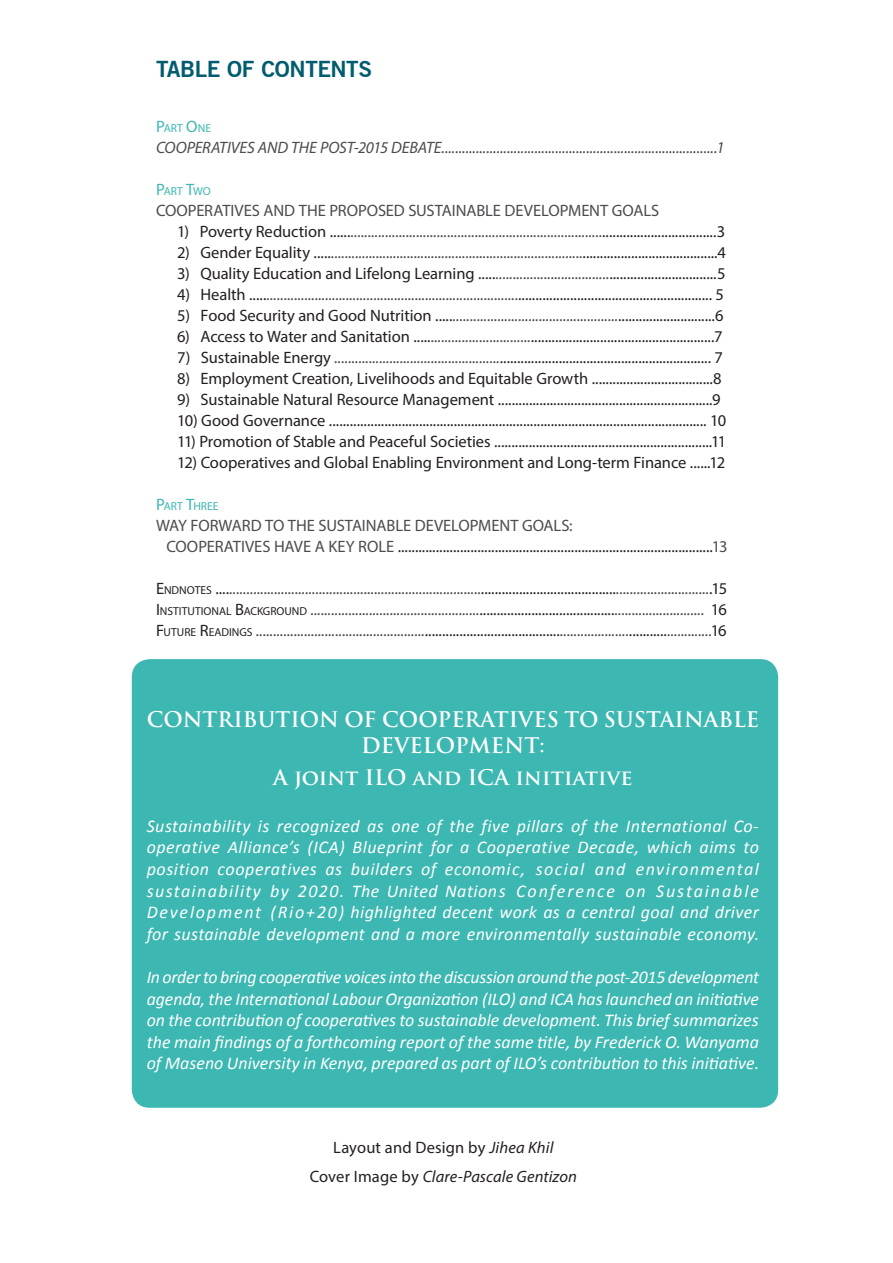
<style>
.page{position:relative;width:893px;height:1263px;background:#fff}
.page>*{position:absolute;margin:0;border:0;box-sizing:border-box;transform-origin:0 0}
._1___Title{font:700 22.5px "Trade Gothic No.2";letter-spacing:-.02em;color:#005c6e}
.Title___Chapter{font:700 21px/25.2px "Trajan Pro";color:#fff;text-align:center}
.Title___Chapter-2{font:italic 18px/21.6px "Calibri";color:#fff;text-align:justify}
.Body_Text___TOC{font:16.5px "Myriad Pro";letter-spacing:-.005em;color:#231f20}
.Body_Text___TOC-2{font:italic 16.5px "Myriad Pro";color:#4b4c4d}
.Title___TOC{font:italic 16.5px "Myriad Pro";letter-spacing:-.01em;color:#4b4c4d}
.Body_Text___TOC-3{font:16.5px "Myriad Pro";letter-spacing:-.01em;color:#4b4c4d}
.Body_Text{font:italic 16.5px "Myriad Pro";color:#231f20}
.Body_Text-2{font:16.5px "Myriad Pro";letter-spacing:.01em;color:#231f20}
.Body_Text___TOC-4{font:11.55px "Myriad Pro";letter-spacing:-.005em;color:#3cb7b1}
.Part___TOC{font:11.55px "Myriad Pro";color:#3cb7b1}
.s1{font-size:16.5px}
.s2{font-style:normal;color:#231f20}
.s3{font-style:italic;color:#4b4c4d}
.s4{color:#4b4c4d}
.s5{font-style:normal;font-size:11.55px;color:#231f20}
.s6{font-style:italic}
.s7{font-style:normal}
</style>
<div class="page">
<div style="left:132px;top:659px;width:646px;height:449px;background:#3cb7b1;border-radius:18px"></div>
<p class="_1___Title" style="left:156px;top:55px;width:218px">TABLE OF CONTENTS</p>
<p class="Part___TOC" style="left:156px;top:121px;width:56px"><span class="s1">P</span>ART <span class="s1">O</span>NE</p>
<p class="Title___TOC" style="left:156px;top:137px;width:570px">COOPERATIVES AND THE POST-2015 DEBATE................................................................................1</p>
<p class="Body_Text___TOC-4" style="left:156px;top:184px;width:55px"><span class="s1">P</span>ART <span class="s1">T</span>WO</p>
<p class="Body_Text___TOC-3" style="left:156px;top:200px;width:505px">COOPERATIVES AND THE PROPOSED SUSTAINABLE DEVELOPMENT GOALS</p>
<p class="Body_Text___TOC-2" style="left:177px;top:221px;width:549px"><span class="s2">1) Poverty Reduction ......</span>.........................................................................<span class="s2">.................................3</span></p>
<p class="Body_Text___TOC-2" style="left:177px;top:242px;width:550px"><span class="s2">2) Gender Equality .....</span>.........................................................................<span class="s2">.......................................4</span></p>
<p class="Body_Text___TOC" style="left:177px;top:263px;width:550px">3) Quality Education and Lifelong Learning .....<span class="s3">.................................</span>...............................5</p>
<p class="Body_Text___TOC-2" style="left:177px;top:284px;width:548px"><span class="s2">4) Health .....</span>.........................................................................<span class="s2">........................................................ 5</span></p>
<p class="Body_Text___TOC" style="left:177px;top:305px;width:548px">5) Food Security and Good Nutrition .....<span class="s3">................................................</span>............................6</p>
<p class="Body_Text___TOC" style="left:177px;top:326px;width:547px">6) Access to Water and Sanitation .....<span class="s3">.............................</span>.....................................................7</p>
<p class="Body_Text___TOC" style="left:177px;top:347px;width:547px">7) Sustainable Energy <span class="s3">................................................</span>............................................................. 7</p>
<p class="Body_Text___TOC" style="left:177px;top:368px;width:546px">8) Employment Creation, Livelihoods and Equitable Growth ...................................8</p>
<p class="Body_Text___TOC" style="left:177px;top:389px;width:545px">9) Sustainable Natural Resource Management ..............................................................9</p>
<p class="Body_Text___TOC" style="left:177px;top:410px;width:550px">10) Good Governance ............................................................................................................. 10</p>
<p class="Body_Text___TOC" style="left:177px;top:431px;width:551px">11) Promotion of Stable and Peaceful Societies ...............................................................11</p>
<p class="Body_Text___TOC" style="left:177px;top:452px;width:549px">12) Cooperatives and Global Enabling Environment and Long-term Finance ......12</p>
<p class="Body_Text___TOC-4" style="left:156px;top:499px;width:64px"><span class="s1">P</span>ART <span class="s1">T</span>HREE</p>
<p class="Body_Text___TOC-3" style="left:156px;top:515px;width:418px">WAY FORWARD TO THE SUSTAINABLE DEVELOPMENT GOALS:</p>
<p class="Body_Text___TOC" style="left:167px;top:536px;width:562px"><span class="s4">COOPERATIVES HAVE A KEY ROLE</span> ...........................................................................................<span class="s4">13</span></p>
<p class="Body_Text___TOC-2" style="left:156px;top:578px;width:573px"><span class="s2">E</span><span class="s5">NDNOTES</span> <span class="s2">....</span>.........................................................................<span class="s2">.......................................</span>...........................<span class="s2">.15</span></p>
<p class="Body_Text___TOC-2" style="left:156px;top:599px;width:572px"><span class="s2">I</span><span class="s5">NSTITUTIONAL</span> <span class="s2">B</span><span class="s5">ACKGROUND</span> .................................................<span class="s2">.......................................</span>.......................... <span class="s2">16</span></p>
<p class="Body_Text___TOC-2" style="left:156px;top:620px;width:572px"><span class="s2">F</span><span class="s5">UTURE</span> <span class="s2">R</span><span class="s5">EADINGS</span> .................................................<span class="s2">.......................................</span>....................<span class="s2">...........</span>.............<span class="s2">16</span></p>
<p class="Title___Chapter" style="left:147px;top:707px;width:614px">CONTRIBUTION OF COOPERATIVES TO SUSTAINABLE<br>DEVELOPMENT:</p>
<p class="Title___Chapter" style="left:273px;top:765px;width:361px">A joint ILO and ICA initiative</p>
<p class="Title___Chapter-2" style="left:147px;top:814px;width:614px">Sustainability is recognized as one of the five pillars of the International Co&shy;operative Alliance’s (ICA) Blueprint for a Cooperative Decade, which aims to position cooperatives as builders of economic, social and environmental sustainability by 2020. The United Nations Conference on Sustainable Development (Rio+20) highlighted decent work as a central goal and driver for sustainable development and a more environmentally sustainable economy.</p>
<p class="Title___Chapter-2" style="left:147px;top:965px;width:614px">In order to bring cooperative voices into the discussion around the post-2015 development agenda, the International Labour Organization (ILO) and ICA has launched an initiative on the contribution of cooperatives to sustainable development. This brief summarizes the main findings of a forthcoming report of the same title, by Frederick O. Wanyama of Maseno University in Kenya, prepared as part of ILO’s contribution to this initiative.</p>
<p class="Body_Text-2" style="left:333px;top:1137px;width:222px">Layout and Design by <span class="s6">Jihea Khil</span></p>
<p class="Body_Text" style="left:310px;top:1167px;width:269px"><span class="s7">Cover Image by</span> Clare-Pascale Gentizon</p>
</div>
